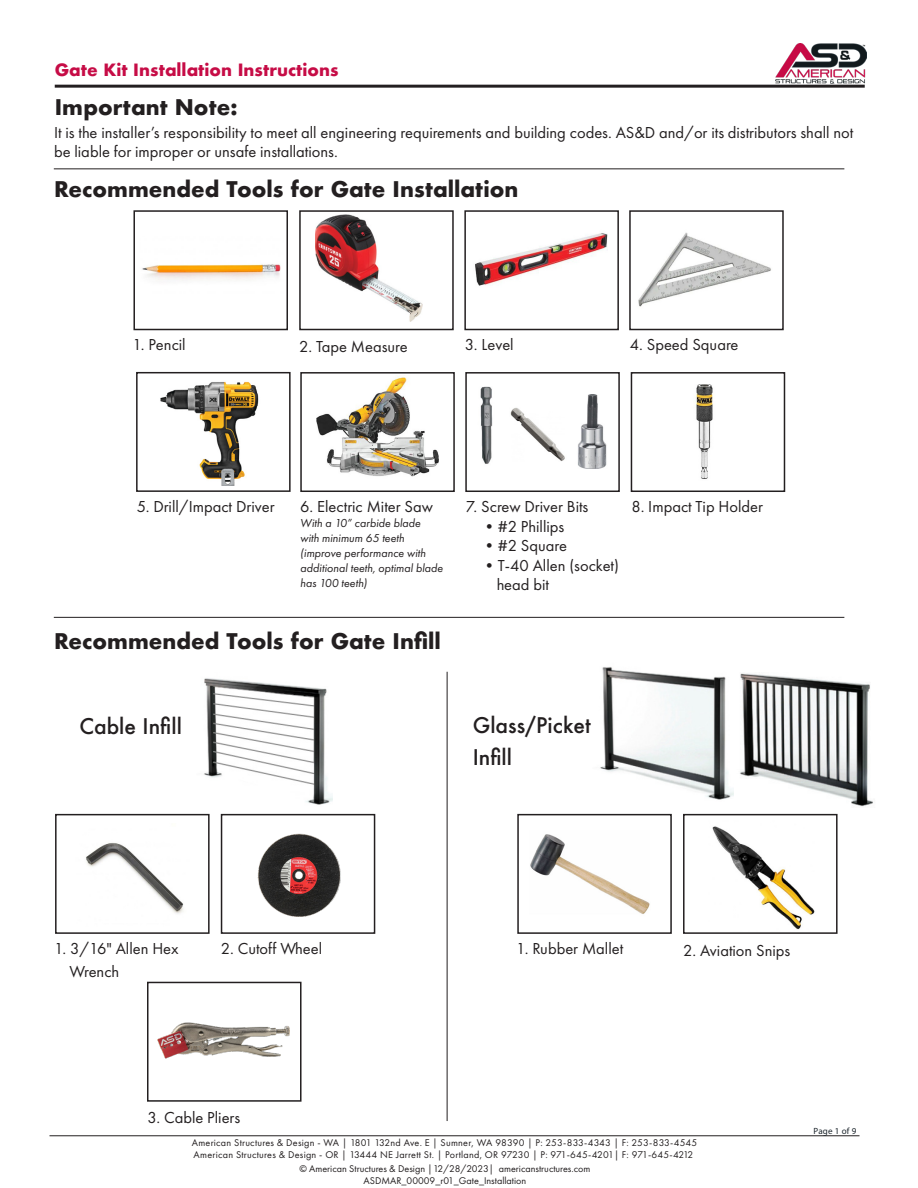
<style>
.page{position:relative;width:918px;height:1188px;background:#fff}
.page>*{position:absolute;margin:0;border:0;box-sizing:border-box;transform-origin:0 0}
.t1{font:700 21px "Futura";color:#231f20}
.t2{font:500 21px "Futura";color:#231f20}
.t3{font:16.5px/19.5px "Futura PT";color:#231f20}
.t4{font:700 16.5px "Futura";color:#c60c46}
.t5{font:italic 12px/15px "Futura PT";color:#231f20}
.t6{font:10.2px/12.6px "Futura PT";letter-spacing:.025em;color:#231f20}
.t7{font:10.2px/11.9px "Futura PT";color:#231f20;text-align:center}
.t8{font:9px "Myriad Pro";letter-spacing:.02em;color:#1b242b}
</style>
<div class="page">
<hr style="left:50px;top:1136px;width:810px;height:1px;background:#231f20">
<img style="left:315px;top:215px;width:108px;height:106px">
<img style="left:142px;top:264px;width:139px;height:17px">
<img style="left:160px;top:381px;width:99px;height:105px">
<hr style="left:55px;top:85px;width:810px;height:3px;background:#231f20">
<img style="left:775px;top:43px;width:91px;height:41px">
<div style="left:133px;top:210px;width:155px;height:120px;border:2px solid #231f20"></div>
<div style="left:55px;top:814px;width:155px;height:120px;border:2px solid #231f20"></div>
<div style="left:517px;top:814px;width:155px;height:120px;border:2px solid #231f20"></div>
<div style="left:299px;top:210px;width:155px;height:120px;border:2px solid #231f20"></div>
<div style="left:221px;top:814px;width:154px;height:120px;border:2px solid #231f20"></div>
<div style="left:683px;top:814px;width:155px;height:120px;border:2px solid #231f20"></div>
<div style="left:464px;top:210px;width:155px;height:120px;border:2px solid #231f20"></div>
<div style="left:147px;top:982px;width:155px;height:120px;border:2px solid #231f20"></div>
<div style="left:300px;top:372px;width:155px;height:120px;border:2px solid #231f20"></div>
<div style="left:629px;top:210px;width:155px;height:120px;border:2px solid #231f20"></div>
<div style="left:136px;top:372px;width:155px;height:120px;border:2px solid #231f20"></div>
<div style="left:465px;top:372px;width:155px;height:120px;border:2px solid #231f20"></div>
<div style="left:631px;top:372px;width:154px;height:120px;border:2px solid #231f20"></div>
<hr style="left:54px;top:617px;width:790px;height:1px;background:#231f20">
<hr style="left:447px;top:672px;width:1px;height:449px;background:#231f20">
<hr style="left:54px;top:168px;width:790px;height:1px;background:#231f20">
<img style="left:475px;top:233px;width:133px;height:53px">
<img style="left:638px;top:232px;width:133px;height:75px">
<img style="left:316px;top:376px;width:123px;height:101px">
<img style="left:480px;top:386px;width:13px;height:78px">
<img style="left:510px;top:408px;width:55px;height:53px">
<img style="left:578px;top:394px;width:29px;height:75px">
<img style="left:696px;top:384px;width:17px;height:95px">
<img style="left:204px;top:678px;width:129px;height:127px">
<img style="left:600px;top:667px;width:134px;height:133px">
<img style="left:740px;top:673px;width:133px;height:134px">
<img style="left:86px;top:842px;width:98px;height:72px">
<img style="left:257px;top:833px;width:84px;height:84px">
<img style="left:157px;top:1022px;width:133px;height:37px">
<img style="left:530px;top:834px;width:120px;height:80px">
<img style="left:707px;top:826px;width:111px;height:106px">
<p class="t4" style="left:55px;top:58px;width:285px">Gate Kit Installation Instructions</p>
<p class="t1" style="left:55px;top:92px;width:184px">Important Note:</p>
<p class="t3" style="left:54px;top:122px;width:801px">It is the installer’s responsibility to meet all engineering requirements and building codes. AS&amp;D and/or its distributors shall not be liable for improper or unsafe installations.</p>
<p class="t1" style="left:54px;top:174px;width:466px">Recommended Tools for Gate Installation</p>
<p class="t3" style="left:132px;top:335px;width:55px">1. Pencil</p>
<p class="t3" style="left:299px;top:337px;width:110px">2. Tape Measure</p>
<p class="t3" style="left:465px;top:335px;width:50px">3. Level</p>
<p class="t3" style="left:630px;top:335px;width:110px">4. Speed Square</p>
<p class="t3" style="left:137px;top:497px;width:139px">5. Drill/Impact Driver</p>
<p class="t3" style="left:466px;top:497px;width:124px">7. Screw Driver Bits</p>
<p class="t3" style="left:481px;top:516px;width:85px">•#2 Phillips</p>
<p class="t3" style="left:481px;top:536px;width:87px">•#2 Square</p>
<p class="t3" style="left:497px;top:555px;width:124px;text-indent:-15px">•T-40 Allen (socket) head bit</p>
<p class="t3" style="left:300px;top:497px;width:134px">6. Electric Miter Saw</p>
<p class="t5" style="left:300px;top:516px;width:144px">With a 10” carbide blade<br>with minimum 65 teeth (improve performance with additional teeth, optimal blade has 100 teeth)</p>
<p class="t3" style="left:631px;top:497px;width:133px">8. Impact Tip Holder</p>
<p class="t1" style="left:54px;top:626px;width:388px">Recommended Tools for Gate Infill</p>
<p class="t2" style="left:79px;top:712px;width:104px">Cable Infill</p>
<p class="t2" style="left:473px;top:711px;width:120px">Glass/Picket</p>
<p class="t2" style="left:473px;top:743px;width:41px">Infill</p>
<p class="t3" style="left:69px;top:937px;width:111px;line-height:22.5px;text-indent:-15px">1. 3/16" Allen Hex<br>Wrench</p>
<p class="t3" style="left:516px;top:939px;width:109px">1. Rubber Mallet</p>
<p class="t3" style="left:221px;top:939px;width:103px">2. Cutoff Wheel</p>
<p class="t3" style="left:683px;top:940px;width:109px">2. Aviation Snips</p>
<p class="t3" style="left:147px;top:1108px;width:94px">3. Cable Pliers</p>
<p class="t6" style="left:192px;top:1136px;width:507px">American Structures &amp; Design - WA | 1801 132nd Ave. E | Sumner, WA 98390 | P: 253-833-4343 | F: 253-833-4545<br>American Structures &amp; Design - OR | 13444 NE Jarrett St. | Portland, OR 97230 | P: 971-645-4201| F: 971-645-4212</p>
<p class="t7" style="left:299px;top:1162px;width:293px">© American Structures &amp; Design | 12/28/2023| americanstructures.com<br>ASDMAR_00009_r01_Gate_Installation</p>
<p class="t8" style="left:814px;top:1126px;width:44px">Page 1 of 9</p>
</div>
